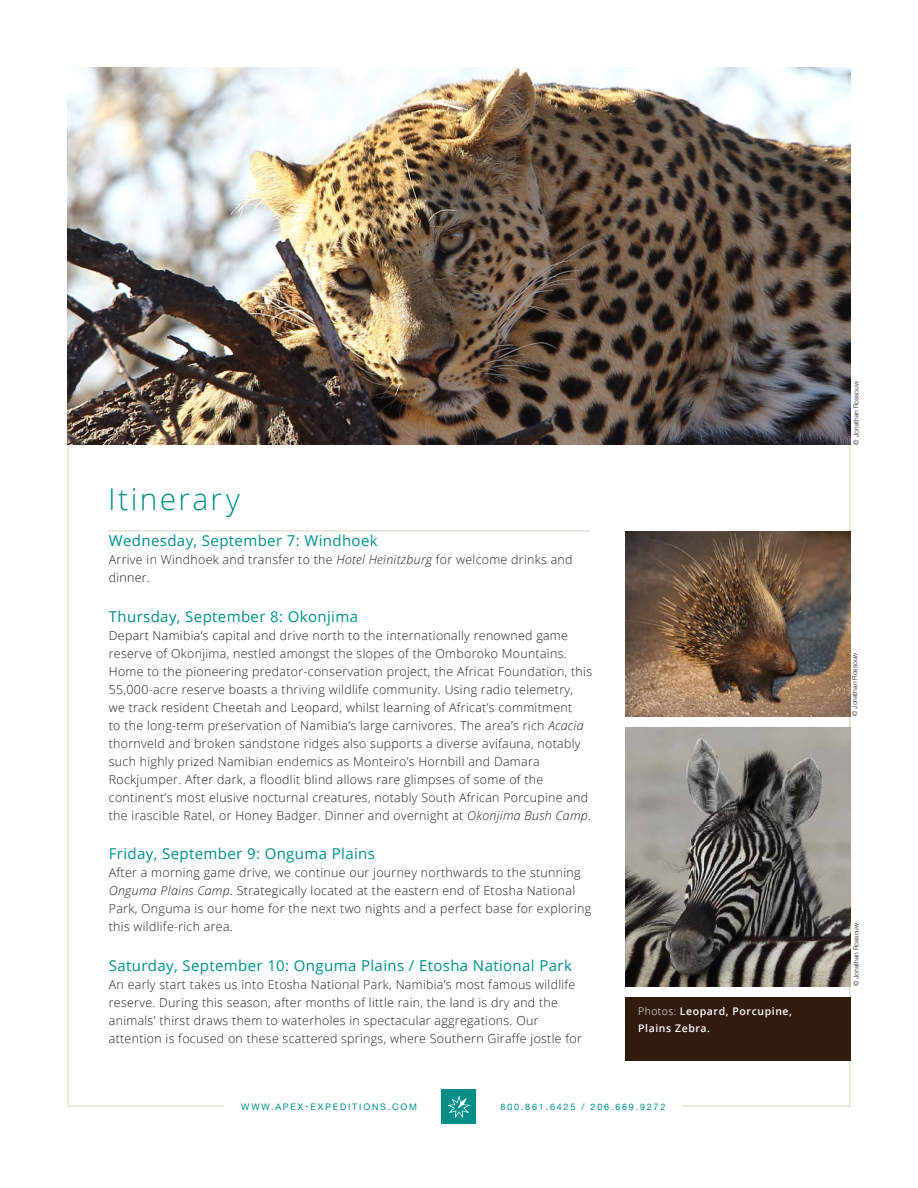
<style>
.page{position:relative;width:918px;height:1188px;background:#fff}
.page>*{position:absolute;margin:0;border:0;box-sizing:border-box;transform-origin:0 0}
.t1{font:300 30px "Open Sans";letter-spacing:.08em;color:#008e89}
.t2{font:15px "Open Sans";letter-spacing:.025em;color:#008e89}
.t3{font:300 12.3px/18px "Open Sans";letter-spacing:.025em;color:#231f20}
.t4{font:600 10.5px/16.5px "Open Sans";letter-spacing:.055em;color:#fff}
.t5{font:9px "Helvetica Neue";letter-spacing:.2em;color:#008e89}
.t6{font:300 6.75px "Helvetica Neue";color:#231f20}
.s1{font-style:italic}
.s2{font-weight:300}
</style>
<div class="page">
<div style="left:442px;top:1090px;width:34px;height:34px;background:#008e89"></div>
<svg style="left:448px;top:1096px;width:22px;height:22px"></svg>
<img style="left:68px;top:68px;width:782px;height:377px">
<img style="left:625px;top:728px;width:225px;height:259px">
<img style="left:625px;top:531px;width:225px;height:185px">
<hr style="left:108px;top:530px;width:482px;height:2px;background:#e6e2d6">
<div style="left:625px;top:997px;width:225px;height:64px;background:#301b0e"></div>
<p class="t1" style="left:108px;top:479px;width:134px">Itinerary</p>
<p class="t2" style="left:109px;top:530px;width:270px">Wednesday, September 7: Windhoek</p>
<p class="t3" style="left:109px;top:550px;width:465px">Arrive in Windhoek and transfer to the <span class="s1">Hotel Heinitzburg</span> for welcome drinks and dinner.</p>
<p class="t2" style="left:109px;top:606px;width:251px">Thursday, September 8: Okonjima</p>
<p class="t3" style="left:109px;top:626px;width:485px">Depart Namibia’s capital and drive north to the internationally renowned game reserve of Okonjima, nestled amongst the slopes of the Omboroko Mountains.<br>Home to the pioneering predator-conservation project, the Africat Foundation, this 55,000-acre reserve boasts a thriving wildlife community. Using radio telemetry, we track resident Cheetah and Leopard, whilst learning of Africat’s commitment<br>to the long-term preservation of Namibia’s large carnivores. The area’s rich <span class="s1">Acacia </span>thornveld and broken sandstone ridges also supports a diverse avifauna, notably such highly prized Namibian endemics as Monteiro’s Hornbill and Damara Rockjumper. After dark, a floodlit blind allows rare glimpses of some of the continent’s most elusive nocturnal creatures, notably South African Porcupine and the irascible Ratel, or Honey Badger. Dinner and overnight at <span class="s1">Okonjima Bush Camp</span>.</p>
<p class="t2" style="left:109px;top:844px;width:268px">Friday, September 9: Onguma Plains</p>
<p class="t3" style="left:109px;top:864px;width:484px">After a morning game drive, we continue our journey northwards to the stunning <span class="s1">Onguma Plains Camp</span>. Strategically located at the eastern end of Etosha National Park, Onguma is our home for the next two nights and a perfect base for exploring this wildlife-rich area.</p>
<p class="t2" style="left:109px;top:955px;width:465px">Saturday, September 10: Onguma Plains / Etosha National Park</p>
<p class="t3" style="left:109px;top:975px;width:475px">An early start takes us into Etosha National Park, Namibia’s most famous wildlife reserve. During this season, after months of little rain, the land is dry and the animals’ thirst draws them to waterholes in spectacular aggregations. Our attention is focused on these scattered springs, where Southern Giraffe jostle for</p>
<p class="t4" style="left:638px;top:1003px;width:155px"><span class="s2">Photos:</span> Leopard, Porcupine,<br>Plains Zebra.</p>
<p class="t5" style="left:241px;top:1100px;width:177px">WWW.APEX-EXPEDITIONS.COM</p>
<p class="t5" style="left:501px;top:1100px;width:166px">800.861.6425 / 206.669.9272</p>
<p class="t6" style="left:851px;top:445px;width:65px;rotate:-90deg">© Jonathan Rossouw</p>
<p class="t6" style="left:849px;top:716px;width:65px;rotate:-90deg">© Jonathan Rossouw</p>
<p class="t6" style="left:851px;top:986px;width:65px;rotate:-90deg">© Jonathan Rossouw</p>
</div>
